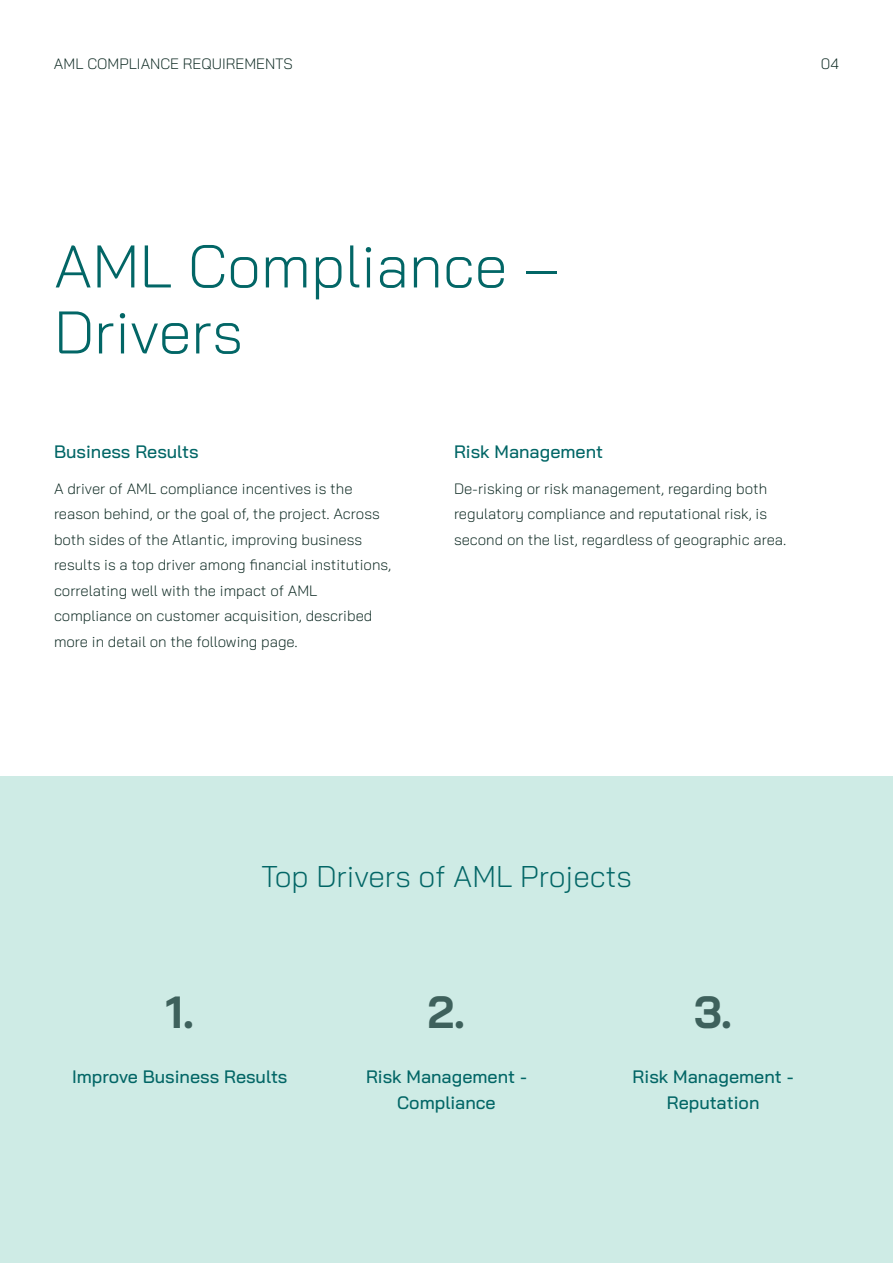
<style>
.page{position:relative;width:893px;height:1263px;background:#fff}
.page>*{position:absolute;margin:0;border:0;box-sizing:border-box;transform-origin:0 0}
.t1{font:300 60px/66px "Bai Jamjuree";color:#026666}
.t2{font:700 45px "Bai Jamjuree";color:#3e615c}
.t3{font:300 30px "Bai Jamjuree";color:#026666}
.t4{font:500 18px/25.5px "Bai Jamjuree";color:#026666;text-align:center}
.t5{font:300 15px/25.5px "Bai Jamjuree";color:#0e2a23}
</style>
<div class="page">
<div style="left:0;top:776px;width:893px;height:487px;background:#ceebe5"></div>
<p class="t5" style="left:54px;top:51px;width:240px">AML COMPLIANCE REQUIREMENTS</p>
<p class="t5" style="left:821px;top:51px;width:20px">04</p>
<h1 class="t1" style="left:54px;top:233px;width:508px">AML Compliance –<br>Drivers</h1>
<p class="t4" style="left:54px;top:439px;width:146px">Business Results</p>
<p class="t5" style="left:54px;top:475px;width:339px">A driver of AML compliance incentives is the reason behind, or the goal of, the project. Across both sides of the Atlantic, improving business results is a top driver among financial institutions, correlating well with the impact of AML compliance on customer acquisition, described more in detail on the following page.</p>
<p class="t5" style="left:454px;top:475px;width:334px">De-risking or risk management, regarding both regulatory compliance and reputational risk, is second on the list, regardless of geographic area.</p>
<p class="t4" style="left:454px;top:439px;width:151px">Risk Management</p>
<h3 class="t3" style="left:261px;top:851px;width:372px">Top Drivers of AML Projects</h3>
<h2 class="t2" style="left:166px;top:986px;width:30px">1.</h2>
<h2 class="t2" style="left:428px;top:986px;width:39px">2.</h2>
<h2 class="t2" style="left:694px;top:986px;width:39px">3.</h2>
<p class="t4" style="left:72px;top:1064px;width:217px">Improve Business Results</p>
<p class="t4" style="left:366px;top:1064px;width:162px">Risk Management -<br>Compliance</p>
<p class="t4" style="left:633px;top:1064px;width:162px">Risk Management -<br>Reputation</p>
</div>
